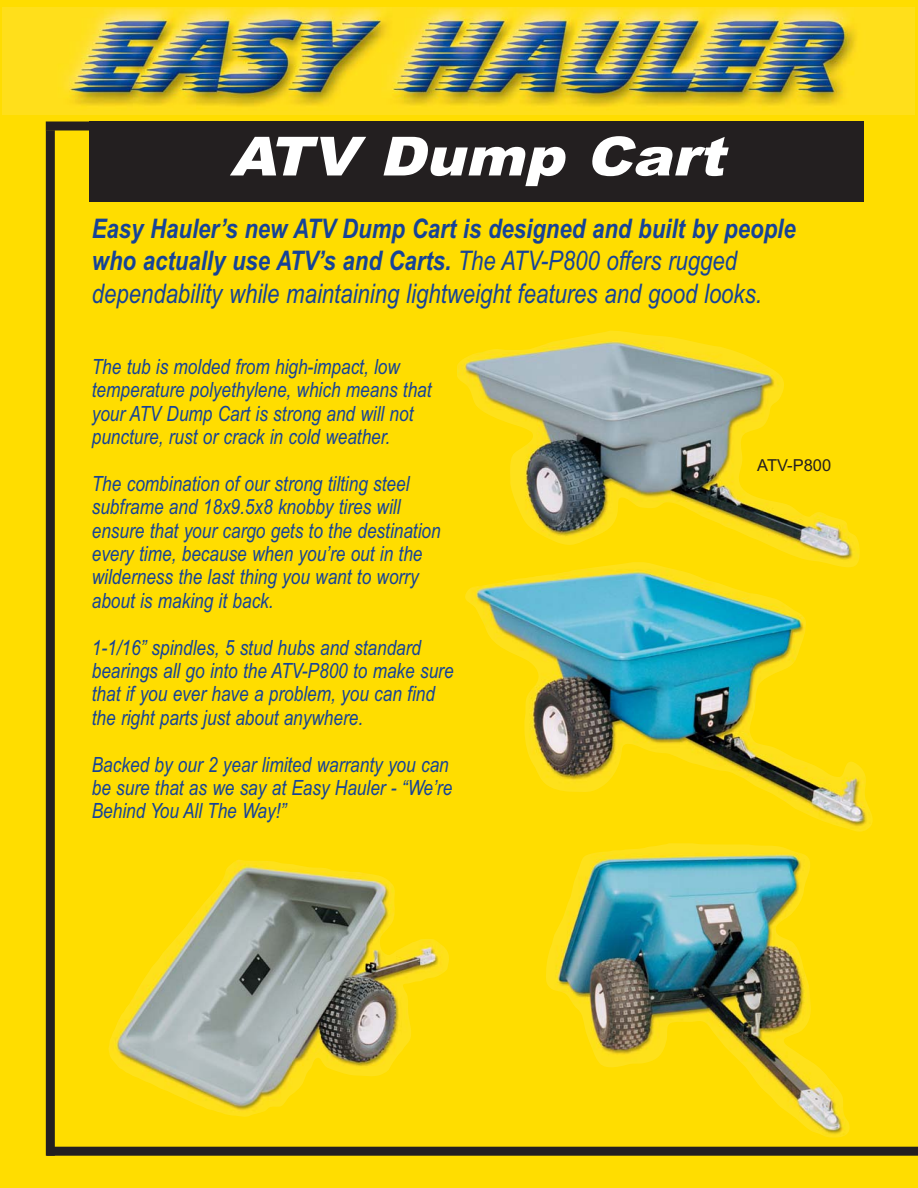
<style>
.page{position:relative;width:918px;height:1188px;background:#fd0}
.page>*{position:absolute;margin:0;border:0;box-sizing:border-box;transform-origin:0 0}
.t1{font:italic 900 54px "Arial";color:#fff;scale:1.1 1}
.t2{font:italic 27px/32.4px "Arial Narrow";color:#164397}
.t3{font:italic 21px/23.4px "Arial Narrow";color:#164397}
.t4{font:16.5px "Arial";color:#231f20}
.s1{font-weight:700}
</style>
<div class="page">
<img style="left:108px;top:860px;width:341px;height:257px">
<div style="left:47px;top:1147px;width:871px;height:9px;background:#231f20"></div>
<img style="left:457px;top:331px;width:403px;height:231px">
<div style="left:90px;top:122px;width:774px;height:80px;background:#231f20"></div>
<img style="left:465px;top:562px;width:408px;height:270px">
<img style="left:546px;top:843px;width:304px;height:295px">
<div style="left:46px;top:122px;width:77px;height:8px;background:#231f20"></div>
<div style="left:46px;top:130px;width:9px;height:1026px;background:#231f20"></div>
<img style="left:2px;top:8px;width:913px;height:106px">
<p class="t1" style="left:230px;top:125px;width:459px">ATV Dump Cart</p>
<p class="t2" style="left:92px;top:215px;width:705px"><span class="s1">Easy Hauler’s new ATV Dump Cart is designed and built by people who actually use ATV’s and Carts.</span> The ATV-P800 offers rugged dependability while maintaining lightweight features and good looks.</p>
<p class="t3" style="left:92px;top:357px;width:341px">The tub is molded from high-impact, low temperature polyethylene, which means that your ATV Dump Cart is strong and will not puncture, rust or crack in cold weather.</p>
<p class="t3" style="left:92px;top:474px;width:350px">The combination of our strong tilting steel subframe and 18x9.5x8 knobby tires will ensure that your cargo gets to the destination every time, because when you’re out in the wilderness the last thing you want to worry about is making it back.</p>
<p class="t3" style="left:92px;top:637px;width:363px">1-1/16” spindles, 5 stud hubs and standard bearings all go into the ATV-P800 to make sure that if you ever have a problem, you can find the right parts just about anywhere.</p>
<p class="t3" style="left:92px;top:754px;width:362px">Backed by our 2 year limited warranty you can be sure that as we say at Easy Hauler - “We’re<br>Behind You All The Way!”</p>
<p class="t4" style="left:757px;top:455px;width:75px">ATV-P800</p>
</div>
